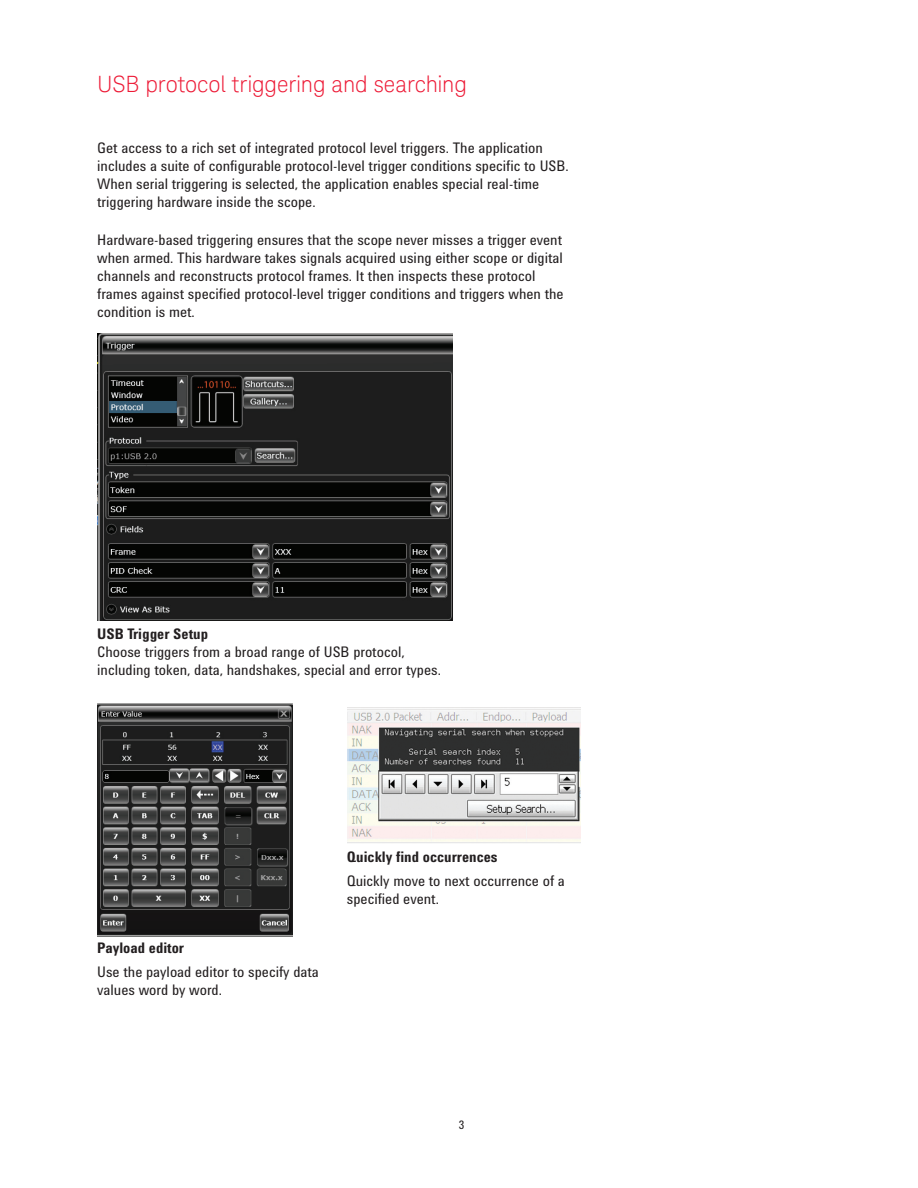
<style>
.page{position:relative;width:918px;height:1188px;background:#fff}
.page>*{position:absolute;margin:0;border:0;box-sizing:border-box;transform-origin:0 0}
.t1{font:300 22.5px "Keysight Sans";letter-spacing:-.01em;color:#ed1a36}
.t2{font:15px/18px "Agilent Condensed CFF";color:#231f20}
.t3{font:700 15px "Agilent Condensed CFF";color:#231f20}
.t4{font:12px "Agilent Condensed CFF";color:#231f20}
</style>
<div class="page">
<img style="left:348px;top:707px;width:233px;height:136px">
<img style="left:97px;top:704px;width:195px;height:232px">
<img style="left:97px;top:333px;width:355px;height:287px">
<h1 class="t1" style="left:97px;top:71px;width:371px">USB protocol triggering and searching</h1>
<p class="t2" style="left:97px;top:139px;width:473px">Get access to a rich set of integrated protocol level triggers. The application includes a suite of configurable protocol-level trigger conditions specific to USB.<br>When serial triggering is selected, the application enables special real-time triggering hardware inside the scope.</p>
<p class="t2" style="left:97px;top:230px;width:468px">Hardware-based triggering ensures that the scope never misses a trigger event when armed. This hardware takes signals acquired using either scope or digital channels and reconstructs protocol frames. It then inspects these protocol frames against specified protocol-level trigger conditions and triggers when the condition is met.</p>
<p class="t3" style="left:97px;top:622px;width:112px">USB Trigger Setup</p>
<p class="t2" style="left:97px;top:642px;width:345px">Choose triggers from a broad range of USB protocol, including token, data, handshakes, special and error types.</p>
<p class="t3" style="left:97px;top:936px;width:88px">Payload editor</p>
<p class="t2" style="left:97px;top:962px;width:223px">Use the payload editor to specify data values word by word.</p>
<p class="t3" style="left:347px;top:845px;width:152px">Quickly find occurrences</p>
<p class="t2" style="left:347px;top:871px;width:220px">Quickly move to next occurrence of a specified event.</p>
<p class="t4" style="left:459px;top:1115px;width:7px">3</p>
</div>
